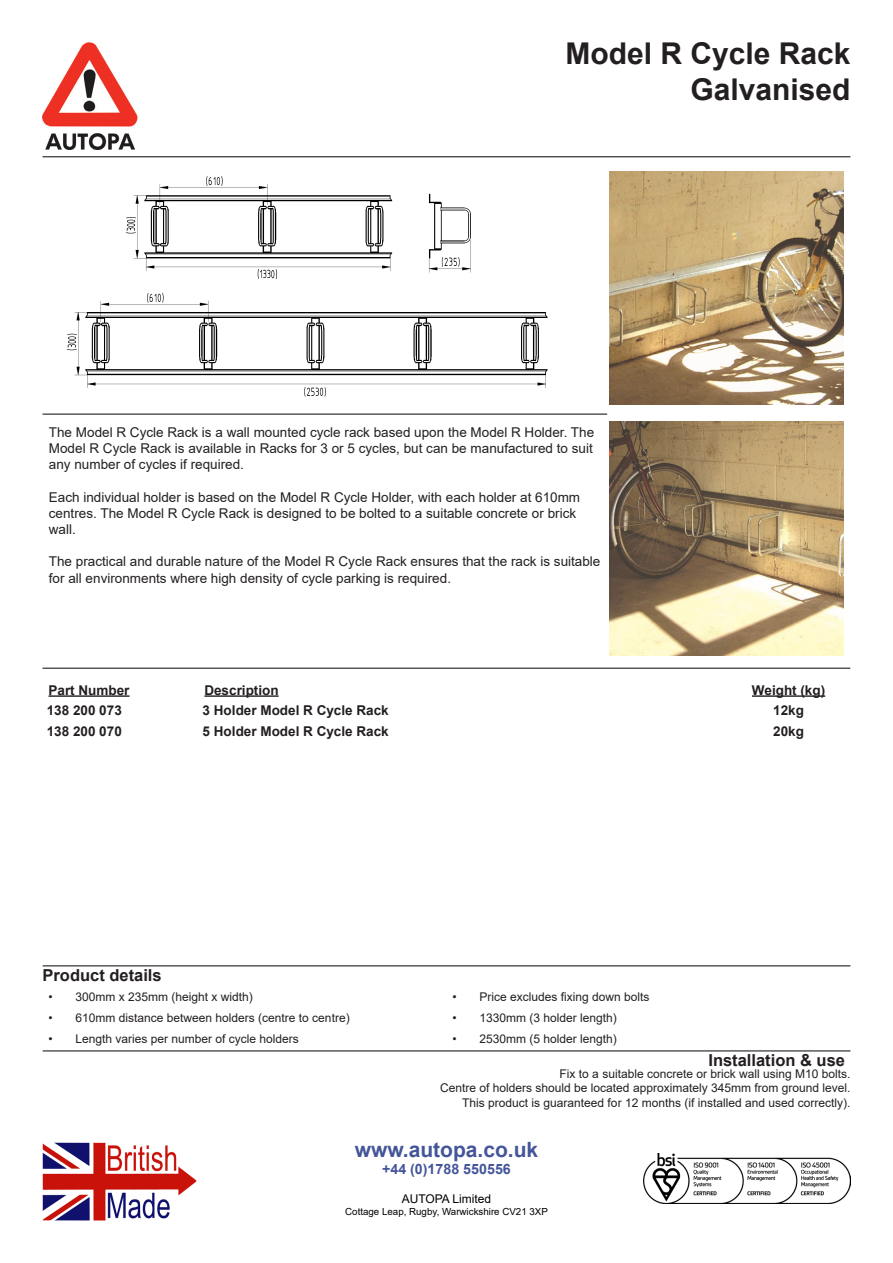
<style>
.page{position:relative;width:893px;height:1263px;background:#fff}
.page>*{position:absolute;margin:0;border:0;box-sizing:border-box;transform-origin:0 0}
.t1{font:700 30px "Arial";color:#231f20}
.t2{font:700 21px "Arial";color:#44559a}
.t3{font:700 16.5px "Arial";color:#231f20}
.t4{font:700 14.25px "Arial";color:#44559a}
.t5{font:13.5px/16.2px "Arial";color:#231f20}
.t6{font:700 13.5px "Arial";color:#231f20}
.t7{font:12px "Arial";color:#231f20}
.t8{font:12px "Arial";color:#000}
.t9{font:9.75px "Arial";color:#000}
</style>
<div class="page">
<img style="left:644px;top:1154px;width:206px;height:49px">
<img style="left:43px;top:1143px;width:153px;height:78px">
<img style="left:67px;top:176px;width:481px;height:221px">
<img style="left:42px;top:43px;width:95px;height:107px">
<hr style="left:43px;top:156px;width:807px;height:1px;background:#231f20">
<hr style="left:43px;top:414px;width:564px;height:1px;background:#231f20">
<hr style="left:49px;top:695px;width:81px;height:2px;background:#231f20">
<hr style="left:204px;top:695px;width:75px;height:2px;background:#231f20">
<hr style="left:752px;top:695px;width:73px;height:2px;background:#231f20">
<img style="left:610px;top:171px;width:233px;height:234px">
<img style="left:610px;top:422px;width:233px;height:233px">
<hr style="left:43px;top:668px;width:807px;height:1px;background:#231f20">
<hr style="left:43px;top:965px;width:807px;height:1px;background:#231f20">
<hr style="left:43px;top:1050px;width:807px;height:1px;background:#231f20">
<p class="t1" style="left:565px;top:33px;width:287px">Model R Cycle Rack</p>
<p class="t1" style="left:690px;top:69px;width:162px">Galvanised</p>
<p class="t5" style="left:49px;top:424px;width:547px;text-align:justify">The Model R Cycle Rack is a wall mounted cycle rack based upon the Model R Holder. The Model R Cycle Rack is available in Racks for 3 or 5 cycles, but can be manufactured to suit any number of cycles if required.</p>
<p class="t5" style="left:49px;top:489px;width:533px">Each individual holder is based on the Model R Cycle Holder, with each holder at 610mm centres. The Model R Cycle Rack is designed to be bolted to a suitable concrete or brick wall.</p>
<p class="t5" style="left:49px;top:553px;width:553px">The practical and durable nature of the Model R Cycle Rack ensures that the rack is suitable for all environments where high density of cycle parking is required.</p>
<p class="t6" style="left:49px;top:680px;width:83px">Part Number</p>
<p class="t6" style="left:204px;top:680px;width:76px">Description</p>
<p class="t6" style="left:752px;top:680px;width:75px">Weight (kg)</p>
<p class="t6" style="left:47px;top:700px;width:77px">138 200 073</p>
<p class="t6" style="left:203px;top:700px;width:188px">3 Holder Model R Cycle Rack</p>
<p class="t6" style="left:773px;top:700px;width:32px">12kg</p>
<p class="t6" style="left:47px;top:722px;width:77px">138 200 070</p>
<p class="t6" style="left:203px;top:722px;width:188px">5 Holder Model R Cycle Rack</p>
<p class="t6" style="left:773px;top:722px;width:32px">20kg</p>
<p class="t3" style="left:43px;top:963px;width:121px">Product details</p>
<p class="t7" style="left:49px;top:989px;width:206px">• 300mm x 235mm (height x width)</p>
<p class="t7" style="left:452px;top:989px;width:199px">• Price excludes fixing down bolts</p>
<p class="t7" style="left:49px;top:1009px;width:303px">• 610mm distance between holders (centre to centre)</p>
<p class="t7" style="left:452px;top:1009px;width:166px">• 1330mm (3 holder length)</p>
<p class="t7" style="left:49px;top:1030px;width:252px">• Length varies per number of cycle holders</p>
<p class="t7" style="left:452px;top:1030px;width:166px">• 2530mm (5 holder length)</p>
<p class="t3" style="left:708px;top:1048px;width:138px">Installation &amp; use</p>
<p class="t7" style="left:560px;top:1065px;width:292px">Fix to a suitable concrete or brick wall using M10 bolts.</p>
<p class="t7" style="left:440px;top:1080px;width:412px">Centre of holders should be located approximately 345mm from ground level.</p>
<p class="t7" style="left:462px;top:1094px;width:390px">This product is guaranteed for 12 months (if installed and used correctly).</p>
<p class="t2" style="left:355px;top:1135px;width:185px">www.autopa.co.uk</p>
<p class="t4" style="left:382px;top:1159px;width:130px">+44 (0)1788 550556</p>
<p class="t8" style="left:402px;top:1190px;width:91px">AUTOPA Limited</p>
<p class="t9" style="left:345px;top:1204px;width:204px">Cottage Leap, Rugby, Warwickshire CV21 3XP</p>
</div>
